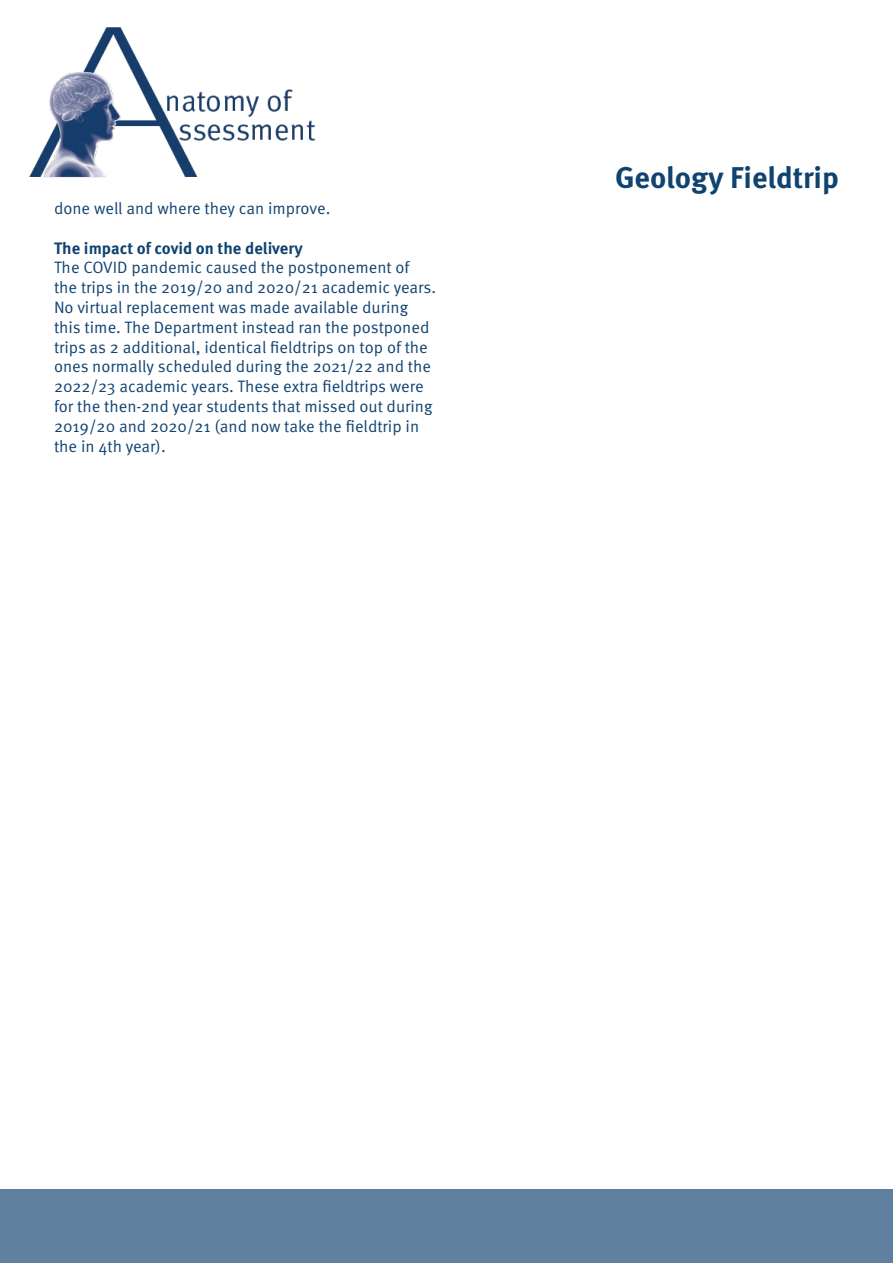
<style>
.page{position:relative;width:893px;height:1263px;background:#fff}
.page>*{position:absolute;margin:0;border:0;box-sizing:border-box;transform-origin:0 0}
.t1{font:700 30px "Meta Pro";color:#104370}
.t2{font:16.5px/19.8px "Meta Pro Norm";color:#104370}
.t3{font:700 16.5px "Meta Pro";color:#104370}
</style>
<div class="page">
<img style="left:29px;top:27px;width:286px;height:151px">
<div style="left:0;top:1189px;width:893px;height:74px;background:#5f819f"></div>
<p class="t2" style="left:54px;top:197px;width:278px">done well and where they can improve.</p>
<p class="t3" style="left:54px;top:235px;width:250px">The impact of covid on the delivery</p>
<p class="t2" style="left:54px;top:257px;width:384px">The COVID pandemic caused the postponement of the trips in the 2019/20 and 2020/21 academic years.<br>No virtual replacement was made available during this time. The Department instead ran the postponed trips as 2 additional, identical fieldtrips on top of the ones normally scheduled during the 2021/22 and the 2022/23 academic years. These extra fieldtrips were for the then-2nd year students that missed out during 2019/20 and 2020/21 (and now take the fieldtrip in the in 4th year).</p>
<p class="t1" style="left:615px;top:154px;width:225px">Geology Fieldtrip</p>
</div>
